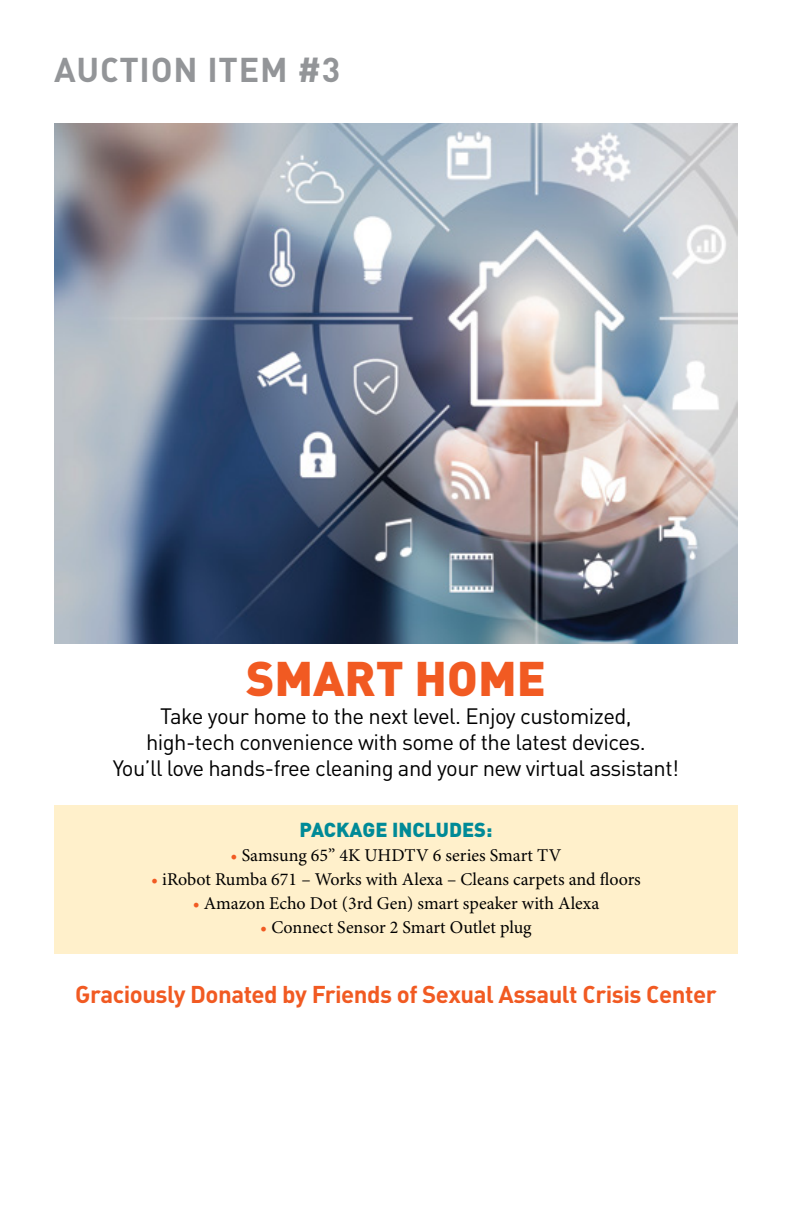
<style>
.page{position:relative;width:792px;height:1224px;background:#fff}
.page>*{position:absolute;margin:0;border:0;box-sizing:border-box;transform-origin:0 0}
.t1{font:900 48px "DIN";color:#f15a22}
.t2{font:700 34px "DIN";letter-spacing:.025em;color:#939598}
.t3{font:700 24px "DIN";letter-spacing:-.02em;color:#f15a22}
.t4{font:22px/26px "DIN";letter-spacing:-.025em;color:#000;text-align:center}
.t5{font:900 20px "DIN";color:#008a97}
.t6{font:18px "Minion Pro";color:#000}
.s1{color:#f15a22}
</style>
<div class="page">
<div style="left:54px;top:806px;width:684px;height:148px;background:#fff0cb"></div>
<img style="left:54px;top:123px;width:684px;height:520px">
<h2 class="t2" style="left:54px;top:48px;width:288px">AUCTION ITEM #3</h2>
<h1 class="t1" style="left:246px;top:647px;width:301px">SMART HOME</h1>
<p class="t4" style="left:113px;top:703px;width:568px">Take your home to the next level. Enjoy customized,<br>high-tech convenience with some of the latest devices.<br>You’ll love hands-free cleaning and your new virtual assistant!</p>
<p class="t5" style="left:300px;top:816px;width:194px">PACKAGE INCLUDES:</p>
<p class="t6" style="left:231px;top:844px;width:332px"><span class="s1">•</span> Samsung 65” 4K UHDTV 6 series Smart TV</p>
<p class="t6" style="left:151px;top:868px;width:491px"><span class="s1">•</span> iRobot Rumba 671 – Works with Alexa – Cleans carpets and floors</p>
<p class="t6" style="left:193px;top:892px;width:408px"><span class="s1">•</span> Amazon Echo Dot (3rd Gen) smart speaker with Alexa</p>
<p class="t6" style="left:260px;top:916px;width:273px"><span class="s1">•</span> Connect Sensor 2 Smart Outlet plug</p>
<h3 class="t3" style="left:75px;top:979px;width:643px">Graciously Donated by Friends of Sexual Assault Crisis Center</h3>
</div>
